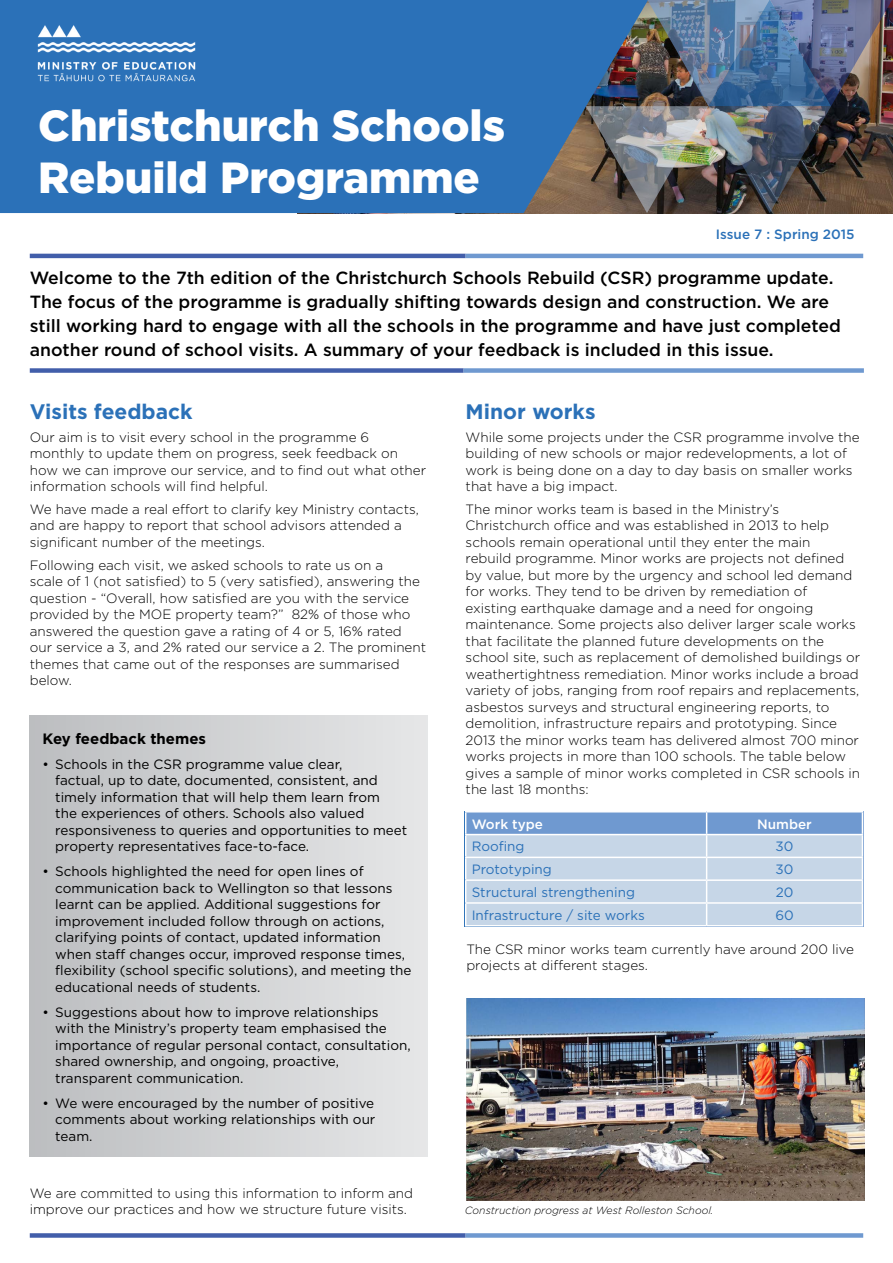
<style>
.page{position:relative;width:893px;height:1263px;background:#fff}
.page>*{position:absolute;margin:0;border:0;box-sizing:border-box;transform-origin:0 0}
.t1{font:900 43.5px/51.3px "Gotham";color:#fff}
.t2{font:700 21px "Gotham";color:#2b71b8}
.t3{font:500 17.7px/24px "Gotham";color:#000}
.t4{font:700 15px "Gotham";color:#000}
.t5{font:300 13.5px/16.5px "Gotham";color:#000}
.t6{font:13.5px/16.5px "Gotham";color:#000}
.t7{font:13.5px "Gotham";color:#2b71b8}
.t8{font:500 13.5px "Gotham";color:#2b71b8}
.t9{font:500 13.5px "Gotham";color:#fff}
.t10{font:italic 300 10.5px "Gotham";color:#000}
</style>
<div class="page">
<div style="left:30px;top:715px;width:397px;height:442px;background:linear-gradient(to right,#bcbec0,#e6e7e8)"></div>
<div style="left:707px;top:812px;width:155px;height:22px;background:#6f99d0"></div>
<div style="left:466px;top:812px;width:241px;height:22px;background:#6f99d0"></div>
<div style="left:30px;top:1233px;width:436px;height:5px;background:#425eaa"></div>
<div style="left:466px;top:1233px;width:397px;height:5px;background:#6f99d0"></div>
<div style="left:0;top:0;width:586px;height:213px;background:#2b71b8"></div>
<img style="left:20px;top:6px;width:193px;height:93px">
<img style="left:586px;top:0;width:307px;height:213px">
<hr style="left:30px;top:254px;width:436px;height:4px;background:#425eaa">
<hr style="left:466px;top:254px;width:397px;height:4px;background:#6f99d0">
<div style="left:30px;top:368px;width:434px;height:5px;background:#425eaa"></div>
<div style="left:464px;top:368px;width:400px;height:5px;background:#6f99d0"></div>
<div style="left:466px;top:834px;width:241px;height:23px;background:#c6d6e7"></div>
<div style="left:707px;top:834px;width:155px;height:23px;background:#c6d6e7"></div>
<div style="left:466px;top:857px;width:241px;height:23px;background:#c6d6e7"></div>
<div style="left:707px;top:857px;width:155px;height:23px;background:#c6d6e7"></div>
<div style="left:466px;top:880px;width:241px;height:23px;background:#c6d6e7"></div>
<div style="left:707px;top:880px;width:155px;height:23px;background:#c6d6e7"></div>
<div style="left:466px;top:903px;width:241px;height:23px;background:#c6d6e7"></div>
<div style="left:707px;top:903px;width:155px;height:23px;background:#c6d6e7"></div>
<hr style="left:465px;top:834px;width:242px;height:1px;background:#fff">
<hr style="left:707px;top:834px;width:156px;height:1px;background:#fff">
<hr style="left:465px;top:857px;width:242px;height:1px;background:#fff">
<hr style="left:707px;top:857px;width:156px;height:1px;background:#fff">
<hr style="left:465px;top:879px;width:242px;height:2px;background:#fff">
<hr style="left:707px;top:879px;width:156px;height:2px;background:#fff">
<hr style="left:465px;top:902px;width:242px;height:2px;background:#fff">
<hr style="left:707px;top:902px;width:156px;height:2px;background:#fff">
<svg style="left:706px;top:812px;width:1px;height:113px"></svg>
<hr style="left:465px;top:925px;width:242px;height:1px;background:#fff">
<hr style="left:707px;top:925px;width:156px;height:1px;background:#fff">
<img style="left:466px;top:998px;width:399px;height:202px">
<p class="t1" style="left:38px;top:100px;width:468px">Christchurch Schools<br>Rebuild Programme</p>
<p class="t8" style="left:716px;top:226px;width:140px">Issue 7 : Spring 2015</p>
<h4 class="t3" style="left:30px;top:266px;width:813px">Welcome to the 7th edition of the Christchurch Schools Rebuild (CSR) programme update.<br>The focus of the programme is gradually shifting towards design and construction. We are still working hard to engage with all the schools in the programme and have just completed</h4>
<p class="t3" style="left:30px;top:338px;width:745px">another round of school visits. A summary of your feedback is included in this issue.</p>
<p class="t2" style="left:30px;top:397px;width:164px">Visits feedback</p>
<p class="t5" style="left:30px;top:428px;width:398px">Our aim is to visit every school in the programme 6 monthly to update them on progress, seek feedback on how we can improve our service, and to find out what other information schools will find helpful.</p>
<p class="t5" style="left:30px;top:500px;width:391px">We have made a real effort to clarify key Ministry contacts, and are happy to report that school advisors attended a significant number of the meetings.</p>
<p class="t5" style="left:30px;top:556px;width:398px">Following each visit, we asked schools to rate us on a<br>scale of 1 (not satisfied) to 5 (very satisfied), answering the question - “Overall, how satisfied are you with the service provided by the MOE property team?” 82% of those who answered the question gave a rating of 4 or 5, 16% rated our service a 3, and 2% rated our service a 2. The prominent themes that came out of the responses are summarised below.</p>
<h5 class="t4" style="left:43px;top:728px;width:165px">Key feedback themes</h5>
<p class="t6" style="left:55px;top:755px;width:354px;text-indent:-13px">• Schools in the CSR programme value clear,<br>factual, up to date, documented, consistent, and timely information that will help them learn from<br>the experiences of others. Schools also valued responsiveness to queries and opportunities to meet property representatives face-to-face.</p>
<p class="t6" style="left:55px;top:863px;width:358px;text-indent:-13px">• Schools highlighted the need for open lines of communication back to Wellington so that lessons learnt can be applied. Additional suggestions for improvement included follow through on actions, clarifying points of contact, updated information when staff changes occur, improved response times, flexibility (school specific solutions), and meeting the educational needs of students.</p>
<p class="t6" style="left:55px;top:1003px;width:357px;text-indent:-13px">• Suggestions about how to improve relationships with the Ministry’s property team emphasised the importance of regular personal contact, consultation, shared ownership, and ongoing, proactive, transparent communication.</p>
<p class="t6" style="left:55px;top:1094px;width:322px;text-align:justify;text-indent:-13px">• We were encouraged by the number of positive comments about working relationships with our team.</p>
<p class="t5" style="left:30px;top:1184px;width:385px">We are committed to using this information to inform and improve our practices and how we structure future visits.</p>
<h3 class="t2" style="left:466px;top:397px;width:131px">Minor works</h3>
<p class="t5" style="left:466px;top:428px;width:396px">While some projects under the CSR programme involve the building of new schools or major redevelopments, a lot of work is being done on a day to day basis on smaller works that have a big impact.</p>
<p class="t5" style="left:466px;top:500px;width:396px">The minor works team is based in the Ministry’s Christchurch office and was established in 2013 to help schools remain operational until they enter the main<br>rebuild programme. Minor works are projects not defined by value, but more by the urgency and school led demand for works. They tend to be driven by remediation of existing earthquake damage and a need for ongoing maintenance. Some projects also deliver larger scale works that facilitate the planned future developments on the school site, such as replacement of demolished buildings or weathertightness remediation. Minor works include a broad variety of jobs, ranging from roof repairs and replacements, asbestos surveys and structural engineering reports, to demolition, infrastructure repairs and prototyping. Since 2013 the minor works team has delivered almost 700 minor works projects in more than 100 schools. The table below gives a sample of minor works completed in CSR schools in the last 18 months:</p>
<p class="t9" style="left:472px;top:815px;width:73px">Work type</p>
<p class="t9" style="left:757px;top:815px;width:56px">Number</p>
<p class="t7" style="left:472px;top:838px;width:54px">Roofing</p>
<p class="t7" style="left:776px;top:838px;width:19px">30</p>
<p class="t7" style="left:472px;top:861px;width:82px">Prototyping</p>
<p class="t7" style="left:776px;top:861px;width:19px">30</p>
<p class="t7" style="left:472px;top:883px;width:165px">Structural strengthening</p>
<p class="t7" style="left:776px;top:883px;width:19px">20</p>
<p class="t7" style="left:472px;top:906px;width:175px">Infrastructure / site works</p>
<p class="t7" style="left:775px;top:906px;width:20px">60</p>
<p class="t5" style="left:466px;top:940px;width:389px">The CSR minor works team currently have around 200 live projects at different stages.</p>
<p class="t10" style="left:465px;top:1204px;width:250px">Construction progress at West Rolleston School.</p>
</div>
